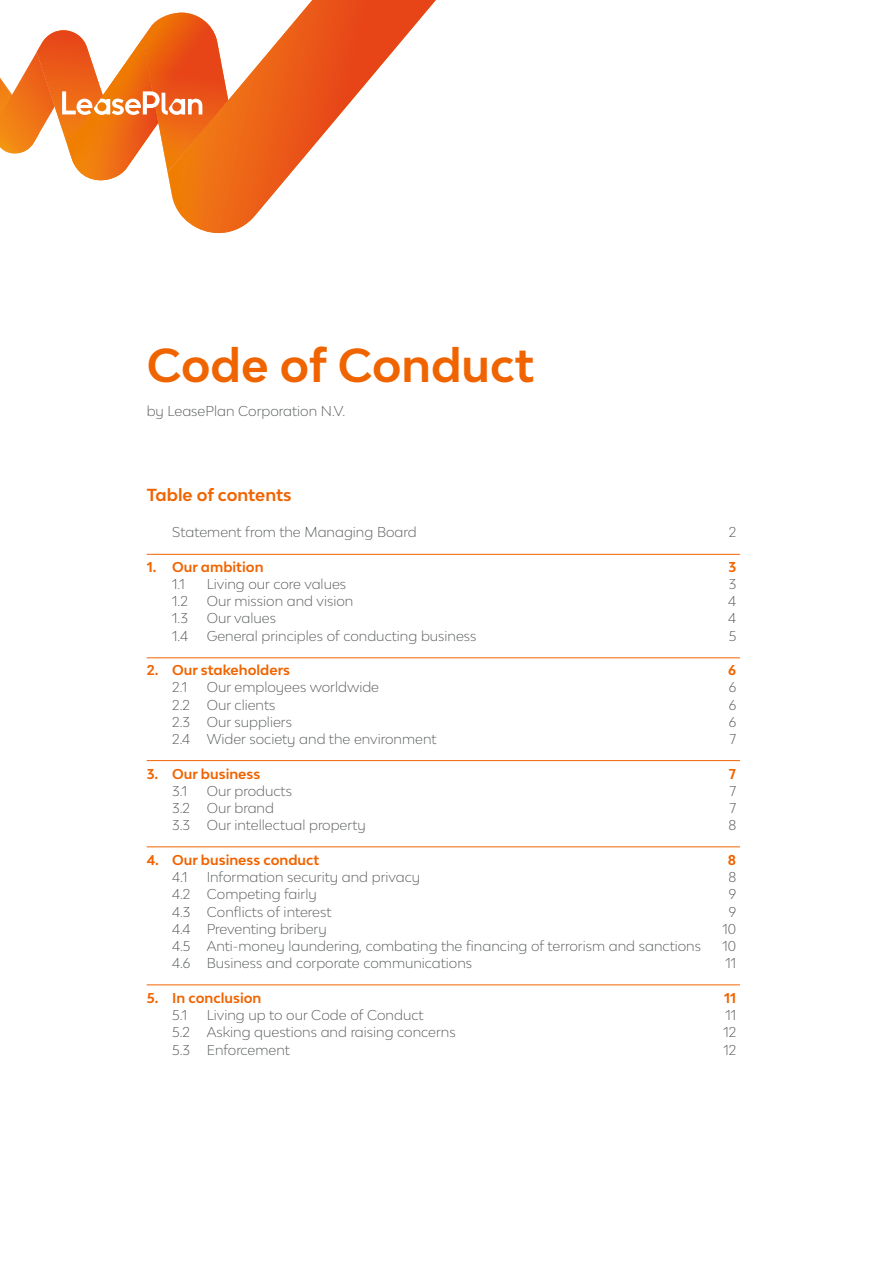
<style>
.page{position:relative;width:893px;height:1263px;background:#fff}
.page>*{position:absolute;margin:0;border:0;box-sizing:border-box;transform-origin:0 0}
.t1{font:700 45px "Lease Plan";color:#f06400}
.t2{font:700 16.5px "Lease Plan";letter-spacing:-.005em;color:#f06400}
.t3{font:300 13.5px "Lease Plan";color:#545656}
.t4{font:700 13.5px "Lease Plan";color:#f06400}
</style>
<div class="page">
<svg style="left:169px;top:0;width:267px;height:233px"></svg>
<svg style="left:0;top:13px;width:228px;height:167px"></svg>
<hr style="left:147px;top:554px;width:593px;height:1px;background:#f06400">
<hr style="left:147px;top:657px;width:593px;height:1px;background:#f06400">
<hr style="left:147px;top:760px;width:593px;height:1px;background:#f06400">
<hr style="left:147px;top:846px;width:593px;height:1px;background:#f06400">
<hr style="left:147px;top:984px;width:593px;height:1px;background:#f06400">
<h1 class="t1" style="left:147px;top:336px;width:389px">Code of Conduct</h1>
<p class="t3" style="left:147px;top:402px;width:200px">by LeasePlan Corporation N.V.</p>
<p class="t2" style="left:147px;top:484px;width:146px">Table of contents</p>
<p class="t3" style="left:172px;top:523px;width:246px">Statement from the Managing Board</p>
<p class="t3" style="left:729px;top:523px;width:9px">2</p>
<p class="t4" style="left:147px;top:558px;width:118px">1. Our ambition</p>
<p class="t4" style="left:728px;top:558px;width:9px">3</p>
<p class="t3" style="left:172px;top:575px;width:14px">1.1</p>
<p class="t3" style="left:207px;top:575px;width:141px">Living our core values</p>
<p class="t3" style="left:729px;top:575px;width:9px">3</p>
<p class="t3" style="left:172px;top:592px;width:17px">1.2</p>
<p class="t3" style="left:207px;top:592px;width:148px">Our mission and vision</p>
<p class="t3" style="left:728px;top:592px;width:10px">4</p>
<p class="t3" style="left:172px;top:610px;width:17px">1.3</p>
<p class="t3" style="left:207px;top:610px;width:71px">Our values</p>
<p class="t3" style="left:728px;top:610px;width:10px">4</p>
<p class="t3" style="left:172px;top:627px;width:18px">1.4</p>
<p class="t3" style="left:207px;top:627px;width:271px">General principles of conducting business</p>
<p class="t3" style="left:729px;top:627px;width:9px">5</p>
<p class="t4" style="left:147px;top:661px;width:145px">2. Our stakeholders</p>
<p class="t4" style="left:728px;top:661px;width:9px">6</p>
<p class="t3" style="left:172px;top:679px;width:16px">2.1</p>
<p class="t3" style="left:207px;top:679px;width:174px">Our employees worldwide</p>
<p class="t3" style="left:729px;top:679px;width:9px">6</p>
<p class="t3" style="left:172px;top:696px;width:105px">2.2 Our clients</p>
<p class="t3" style="left:729px;top:696px;width:9px">6</p>
<p class="t3" style="left:172px;top:713px;width:121px">2.3 Our suppliers</p>
<p class="t3" style="left:729px;top:713px;width:9px">6</p>
<p class="t3" style="left:172px;top:730px;width:266px">2.4 Wider society and the environment</p>
<p class="t3" style="left:729px;top:730px;width:8px">7</p>
<p class="t4" style="left:147px;top:765px;width:115px">3. Our business</p>
<p class="t4" style="left:729px;top:765px;width:9px">7</p>
<p class="t3" style="left:172px;top:782px;width:16px">3.1</p>
<p class="t3" style="left:207px;top:782px;width:87px">Our products</p>
<p class="t3" style="left:729px;top:782px;width:8px">7</p>
<p class="t3" style="left:172px;top:799px;width:103px">3.2 Our brand</p>
<p class="t3" style="left:729px;top:799px;width:8px">7</p>
<p class="t3" style="left:172px;top:817px;width:195px">3.3 Our intellectual property</p>
<p class="t3" style="left:728px;top:817px;width:9px">8</p>
<p class="t4" style="left:147px;top:851px;width:174px">4. Our business conduct</p>
<p class="t4" style="left:728px;top:851px;width:10px">8</p>
<p class="t3" style="left:172px;top:868px;width:17px">4.1</p>
<p class="t3" style="left:207px;top:868px;width:215px">Information security and privacy</p>
<p class="t3" style="left:728px;top:868px;width:9px">8</p>
<p class="t3" style="left:172px;top:886px;width:146px">4.2 Competing fairly</p>
<p class="t3" style="left:729px;top:886px;width:9px">9</p>
<p class="t3" style="left:172px;top:903px;width:161px">4.3 Conflicts of interest</p>
<p class="t3" style="left:729px;top:903px;width:9px">9</p>
<p class="t3" style="left:172px;top:920px;width:156px">4.4 Preventing bribery</p>
<p class="t3" style="left:723px;top:920px;width:15px">10</p>
<p class="t3" style="left:172px;top:937px;width:530px">4.5 Anti-money laundering, combating the financing of terrorism and sanctions</p>
<p class="t3" style="left:723px;top:937px;width:15px">10</p>
<p class="t3" style="left:172px;top:955px;width:302px">4.6 Business and corporate communications</p>
<p class="t3" style="left:725px;top:955px;width:12px">11</p>
<p class="t4" style="left:147px;top:989px;width:116px">5. In conclusion</p>
<p class="t4" style="left:724px;top:989px;width:14px">11</p>
<p class="t3" style="left:172px;top:1006px;width:16px">5.1</p>
<p class="t3" style="left:207px;top:1006px;width:218px">Living up to our Code of Conduct</p>
<p class="t3" style="left:725px;top:1006px;width:12px">11</p>
<p class="t3" style="left:172px;top:1024px;width:285px">5.2 Asking questions and raising concerns</p>
<p class="t3" style="left:723px;top:1024px;width:14px">12</p>
<p class="t3" style="left:172px;top:1041px;width:119px">5.3 Enforcement</p>
<p class="t3" style="left:723px;top:1041px;width:14px">12</p>
</div>
